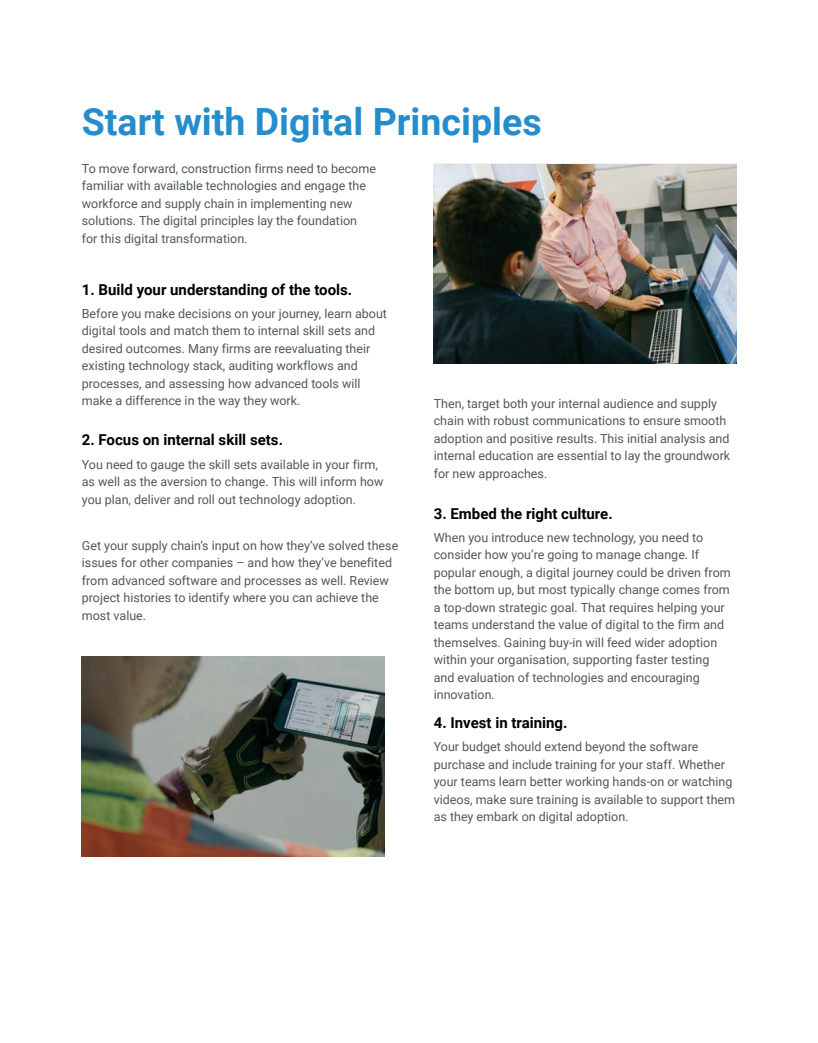
<style>
.page{position:relative;width:818px;height:1043px;background:#fff}
.page>*{position:absolute;margin:0;border:0;box-sizing:border-box;transform-origin:0 0}
.t1{font:700 37.5px "Roboto";color:#268dcc}
.t2{font:700 15px "Roboto";color:#000101}
.t3{font:12.5px/17.5px "Roboto";color:#4e585e}
</style>
<div class="page">
<img style="left:433px;top:164px;width:303px;height:199px">
<img style="left:82px;top:656px;width:302px;height:200px">
<h1 class="t1" style="left:82px;top:96px;width:461px">Start with Digital Principles</h1>
<p class="t3" style="left:82px;top:159px;width:295px">To move forward, construction firms need to become familiar with available technologies and engage the workforce and supply chain in implementing new solutions. The digital principles lay the foundation<br>for this digital transformation.</p>
<p class="t2" style="left:82px;top:279px;width:272px">1. Build your understanding of the tools.</p>
<p class="t3" style="left:82px;top:304px;width:306px">Before you make decisions on your journey, learn about digital tools and match them to internal skill sets and desired outcomes. Many firms are reevaluating their existing technology stack, auditing workflows and processes, and assessing how advanced tools will make a difference in the way they work.</p>
<p class="t2" style="left:82px;top:429px;width:203px">2. Focus on internal skill sets.</p>
<p class="t3" style="left:82px;top:455px;width:303px">You need to gauge the skill sets available in your firm, as well as the aversion to change. This will inform how you plan, deliver and roll out technology adoption.</p>
<p class="t3" style="left:82px;top:536px;width:318px">Get your supply chain’s input on how they’ve solved these issues for other companies – and how they’ve benefited from advanced software and processes as well. Review project histories to identify where you can achieve the most value.</p>
<p class="t3" style="left:433px;top:394px;width:298px">Then, target both your internal audience and supply chain with robust communications to ensure smooth adoption and positive results. This initial analysis and internal education are essential to lay the groundwork for new approaches.</p>
<p class="t2" style="left:433px;top:502px;width:180px">3. Embed the right culture.</p>
<p class="t3" style="left:433px;top:528px;width:298px">When you introduce new technology, you need to consider how you’re going to manage change. If popular enough, a digital journey could be driven from the bottom up, but most typically change comes from a top-down strategic goal. That requires helping your teams understand the value of digital to the firm and themselves. Gaining buy-in will feed wider adoption within your organisation, supporting faster testing and evaluation of technologies and encouraging innovation.</p>
<p class="t2" style="left:433px;top:712px;width:135px">4. Invest in training.</p>
<p class="t3" style="left:433px;top:737px;width:303px">Your budget should extend beyond the software purchase and include training for your staff. Whether your teams learn better working hands-on or watching videos, make sure training is available to support them as they embark on digital adoption.</p>
</div>
